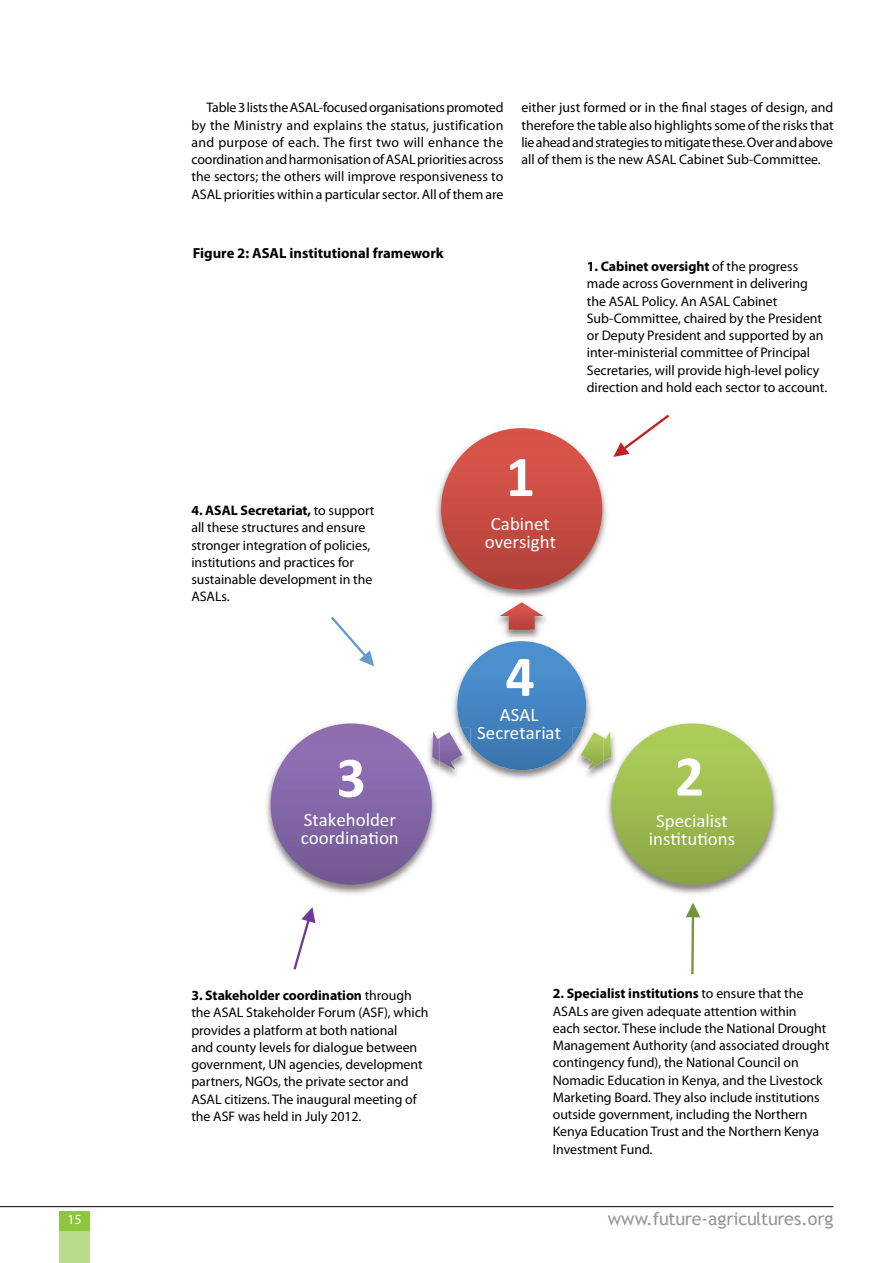
<style>
.page{position:relative;width:893px;height:1263px;background:#fff}
.page>*{position:absolute;margin:0;border:0;box-sizing:border-box;transform-origin:0 0}
.t1{font:700 57.75px "Calibri";color:#fff}
.t2{font:18.9px/18px "Calibri";color:#fff;text-align:center}
.t3{font:18px "Trebuchet MS";letter-spacing:-.015em;color:#939598}
.t4{font:700 14.7px "Myriad Pro";color:#000}
.t5{font:13.8px/17.2px "Myriad Pro";letter-spacing:-.005em;color:#000}
.t6{font:13.8px "Myriad Pro";color:#fff}
.s1{font-weight:700}
</style>
<div class="page">
<hr style="left:0;top:1206px;width:833px;height:1px;background:#000">
<div style="left:60px;top:1211px;width:30px;height:19px;background:#8dc63f"></div>
<div style="left:60px;top:1231px;width:30px;height:32px;background:#b9da8a"></div>
<img style="left:453px;top:642px;width:138px;height:137px">
<img style="left:498px;top:615px;width:48px;height:24px">
<svg style="left:457px;top:641px;width:75px;height:65px"></svg>
<svg style="left:500px;top:602px;width:44px;height:30px"></svg>
<img style="left:436px;top:428px;width:171px;height:170px">
<div style="left:441px;top:428px;width:161px;height:161px;background:linear-gradient(to bottom,#de564d,#b14238);border-radius:81px"></div>
<img style="left:573px;top:728px;width:31px;height:51px">
<img style="left:573px;top:728px;width:9px;height:17px">
<svg style="left:581px;top:732px;width:23px;height:37px"></svg>
<img style="left:604px;top:723px;width:174px;height:171px">
<img style="left:604px;top:731px;width:7px;height:30px">
<div style="left:612px;top:723px;width:161px;height:162px;background:linear-gradient(to bottom,#b1d35d,#89a445);border-radius:81px"></div>
<img style="left:440px;top:728px;width:31px;height:51px">
<img style="left:461px;top:728px;width:10px;height:17px">
<svg style="left:440px;top:732px;width:23px;height:37px"></svg>
<img style="left:266px;top:723px;width:174px;height:171px">
<img style="left:432px;top:731px;width:8px;height:30px">
<div style="left:271px;top:723px;width:161px;height:162px;background:linear-gradient(to bottom,#9575b8,#735995);border-radius:81px"></div>
<svg style="left:686px;top:902px;width:14px;height:73px"></svg>
<svg style="left:293px;top:907px;width:22px;height:63px"></svg>
<svg style="left:331px;top:616px;width:43px;height:50px"></svg>
<svg style="left:613px;top:414px;width:57px;height:43px"></svg>
<p class="t5" style="left:191px;top:99px;width:314px;text-align:justify;text-indent:15px">Table 3 lists the ASAL-focused organisations promoted by the Ministry and explains the status, justification and purpose of each. The first two will enhance the coordination and harmonisation of ASAL priorities across the sectors; the others will improve responsiveness to ASAL priorities within a particular sector. All of them are</p>
<p class="t5" style="left:521px;top:99px;width:314px;text-align:justify">either just formed or in the final stages of design, and therefore the table also highlights some of the risks that lie ahead and strategies to mitigate these. Over and above all of them is the new ASAL Cabinet Sub-Committee.</p>
<p class="t4" style="left:193px;top:243px;width:253px">Figure 2: ASAL institutional framework</p>
<p class="t5" style="left:191px;top:502px;width:185px"><span class="s1">4. ASAL Secretariat,</span> to support all these structures and ensure stronger integration of policies, institutions and practices for sustainable development in the<br>ASALs.</p>
<h1 class="t1" style="left:336px;top:742px;width:31px">3</h1>
<h2 class="t2" style="left:301px;top:810px;width:100px;text-align:left">Stakeholder coordina on</h2>
<h1 class="t1" style="left:506px;top:441px;width:31px">1</h1>
<h2 class="t2" style="left:485px;top:514px;width:73px">Cabinet oversight</h2>
<p class="t5" style="left:587px;top:258px;width:242px"><span class="s1">1. Cabinet oversight</span> of the progress made across Government in delivering the ASAL Policy. An ASAL Cabinet Sub-Committee, chaired by the President or Deputy President and supported by an inter-ministerial committee of Principal Secretaries, will provide high-level policy direction and hold each sector to account.</p>
<h1 class="t1" style="left:505px;top:641px;width:31px">4</h1>
<h2 class="t2" style="left:477px;top:705px;width:85px">ASAL<br>Secretariat</h2>
<h1 class="t1" style="left:675px;top:740px;width:31px">2</h1>
<h2 class="t2" style="left:649px;top:811px;width:88px">Specialist ins tu ons</h2>
<p class="t5" style="left:191px;top:987px;width:239px"><span class="s1">3. Stakeholder coordination</span> through the ASAL Stakeholder Forum (ASF), which provides a platform at both national<br>and county levels for dialogue between government, UN agencies, development partners, NGOs, the private sector and ASAL citizens. The inaugural meeting of the ASF was held in July 2012.</p>
<p class="t5" style="left:553px;top:985px;width:278px"><span class="s1">2. Specialist institutions</span> to ensure that the ASALs are given adequate attention within<br>each sector. These include the National Drought Management Authority (and associated drought contingency fund), the National Council on Nomadic Education in Kenya, and the Livestock Marketing Board. They also include institutions outside government, including the Northern Kenya Education Trust and the Northern Kenya Investment Fund.</p>
<p class="t6" style="left:67px;top:1211px;width:16px">15</p>
<h3 class="t3" style="left:608px;top:1208px;width:227px">www.future-agricultures.org</h3>
</div>
